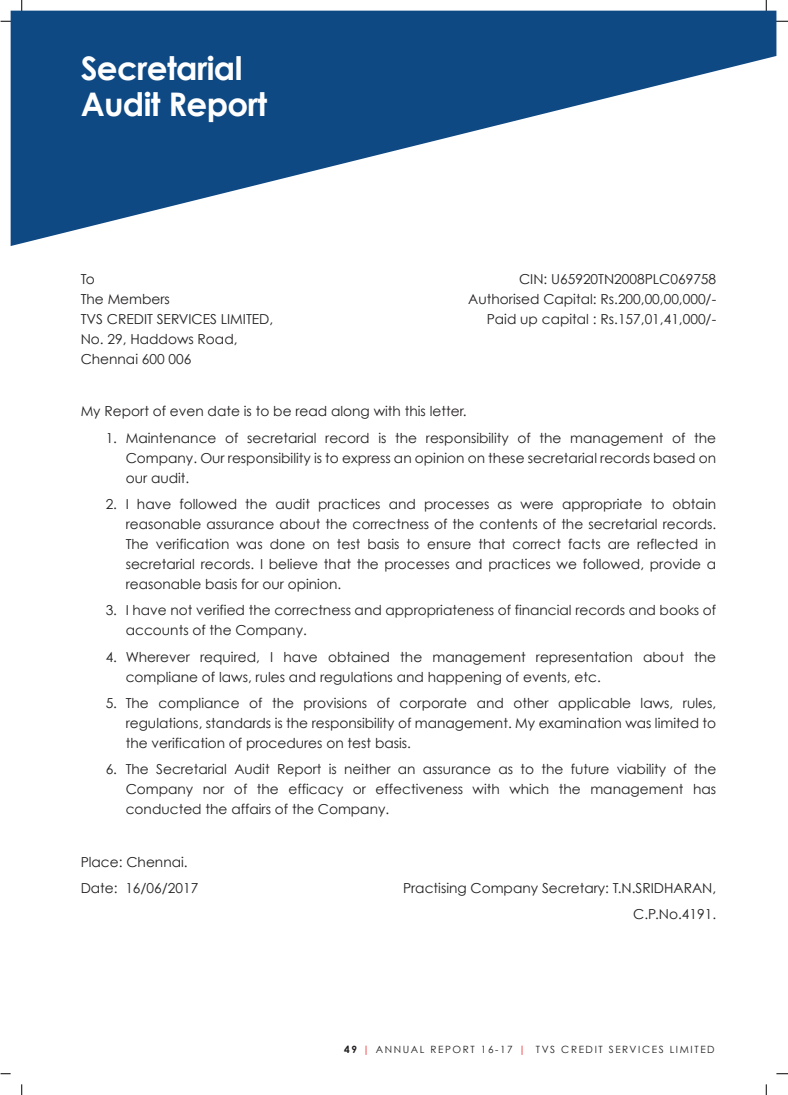
<style>
.page{position:relative;width:788px;height:1095px;background:#fff}
.page>*{position:absolute;margin:0;border:0;box-sizing:border-box;transform-origin:0 0}
.t1{font:700 32.5px/36.5px "Century Gothic";letter-spacing:-.02em;color:#fff}
.t2{font:13.75px/20px "Century Gothic";color:#221f1f}
.t3{font:10px "Century Gothic";letter-spacing:.16em;color:#221f1f}
.s1{font-weight:700}
.s2{color:#ed1e23}
</style>
<div class="page">
<svg style="left:766px;top:0;width:22px;height:22px"></svg>
<svg style="left:1px;top:0;width:21px;height:22px"></svg>
<svg style="left:11px;top:11px;width:765px;height:235px;fill:#0f4984"></svg>
<svg style="left:776px;top:1073px;width:12px;height:1px"></svg>
<h1 class="t1" style="left:81px;top:53px;width:188px">Secretarial<br>Audit Report</h1>
<p class="t2" style="left:81px;top:270px;width:16px">To</p>
<p class="t2" style="left:519px;top:270px;width:199px">CIN: U65920TN2008PLC069758</p>
<p class="t2" style="left:81px;top:290px;width:91px">The Members</p>
<p class="t2" style="left:468px;top:290px;width:249px">Authorised Capital: Rs.200,00,00,000/-</p>
<p class="t2" style="left:81px;top:310px;width:194px">TVS CREDIT SERVICES LIMITED,</p>
<p class="t2" style="left:486px;top:310px;width:231px">Paid up capital : Rs.157,01,41,000/-</p>
<p class="t2" style="left:81px;top:330px;width:158px">No. 29, Haddows Road,<br>Chennai 600 006</p>
<p class="t2" style="left:81px;top:403px;width:387px">My Report of even date is to be read along with this letter.</p>
<p class="t2" style="left:126px;top:429px;width:592px;text-align:justify;text-indent:-20px">1. Maintenance of secretarial record is the responsibility of the management of the Company. Our responsibility is to express an opinion on these secretarial records based on our audit.</p>
<p class="t2" style="left:126px;top:495px;width:592px;text-align:justify;text-indent:-20px">2. I have followed the audit practices and processes as were appropriate to obtain reasonable assurance about the correctness of the contents of the secretarial records.<br>The verification was done on test basis to ensure that correct facts are reflected in secretarial records. I believe that the processes and practices we followed, provide a reasonable basis for our opinion.</p>
<p class="t2" style="left:126px;top:601px;width:592px;text-indent:-20px">3. I have not verified the correctness and appropriateness of financial records and books of accounts of the Company.</p>
<p class="t2" style="left:126px;top:648px;width:592px;text-indent:-20px">4. Wherever required, I have obtained the management representation about the compliane of laws, rules and regulations and happening of events, etc.</p>
<p class="t2" style="left:126px;top:694px;width:592px;text-align:justify;text-indent:-20px">5. The compliance of the provisions of corporate and other applicable laws, rules, regulations, standards is the responsibility of management. My examination was limited to the verification of procedures on test basis.</p>
<p class="t2" style="left:126px;top:760px;width:592px;text-align:justify;text-indent:-20px">6. The Secretarial Audit Report is neither an assurance as to the future viability of the Company nor of the efficacy or effectiveness with which the management has conducted the affairs of the Company.</p>
<p class="t2" style="left:81px;top:850px;width:119px;line-height:26.2px">Place: Chennai.<br>Date: 16/06/2017</p>
<p class="t2" style="left:403px;top:876px;width:315px;line-height:26.2px;text-align:right">Practising Company Secretary: T.N.SRIDHARAN,<br>C.P.No.4191.</p>
<p class="t3" style="left:344px;top:1045px;width:372px"><span class="s1">49</span> <span class="s2">|</span> ANNUAL REPORT 16-17 <span class="s2">|</span> TVS CREDIT SERVICES LIMITED</p>
</div>
